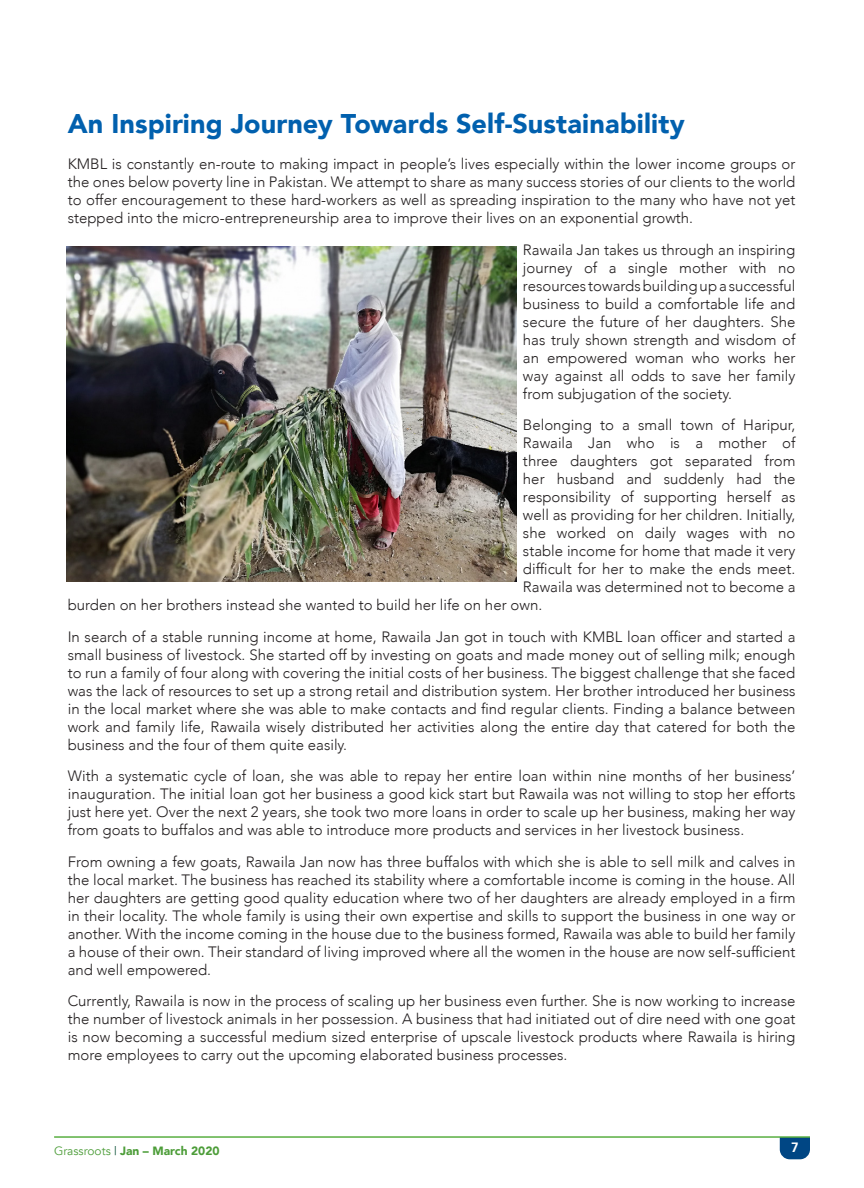
<style>
.page{position:relative;width:864px;height:1188px;background:#fff}
.page>*{position:absolute;margin:0;border:0;box-sizing:border-box;transform-origin:0 0}
.Bodyy{font:900 27px "Avenir";letter-spacing:.005em;color:#0160ae}
.Bodyy-2{font:300 15px/18px "Avenir";color:#231f20;text-align:justify}
.t1{font:700 13.5px "Frutiger 65";color:#fff}
.t2{font:900 12px "Avenir";color:#4d9d39}
.s1{font-weight:400}
.s2{font-weight:400;color:#084e33}
</style>
<div class="page">
<svg style="left:780px;top:1138px;width:30px;height:21px"></svg>
<hr style="left:54px;top:1136px;width:756px;height:2px;background:#59af41">
<img style="left:67px;top:246px;width:449px;height:335px">
<p class="Bodyy" style="left:68px;top:100px;width:619px">An Inspiring Journey Towards Self-Sustainability</p>
<p class="Bodyy-2" style="left:68px;top:155px;width:729px">KMBL is constantly en-route to making impact in people’s lives especially within the lower income groups or the ones below poverty line in Pakistan. We attempt to share as many success stories of our clients to the world to offer encouragement to these hard-workers as well as spreading inspiration to the many who have not yet stepped into the micro-entrepreneurship area to improve their lives on an exponential growth.</p>
<p class="Bodyy-2" style="left:523px;top:241px;width:274px">Rawaila Jan takes us through an inspiring journey of a single mother with no resources towards building up a successful business to build a comfortable life and secure the future of her daughters. She has truly shown strength and wisdom of an empowered woman who works her way against all odds to save her family from subjugation of the society.</p>
<p class="Bodyy-2" style="left:523px;top:416px;width:274px">Belonging to a small town of Haripur,</p>
<p class="Bodyy-2" style="left:523px;top:434px;width:274px">Rawaila Jan who is a mother of</p>
<p class="Bodyy-2" style="left:523px;top:452px;width:274px">three daughters got separated from</p>
<p class="Bodyy-2" style="left:523px;top:470px;width:274px">her husband and suddenly had the</p>
<p class="Bodyy-2" style="left:523px;top:488px;width:274px">responsibility of supporting herself as</p>
<p class="Bodyy-2" style="left:523px;top:506px;width:274px">well as providing for her children. Initially,</p>
<p class="Bodyy-2" style="left:523px;top:524px;width:274px">she worked on daily wages with no</p>
<p class="Bodyy-2" style="left:523px;top:542px;width:274px">stable income for home that made it very</p>
<p class="Bodyy-2" style="left:523px;top:560px;width:274px">difficult for her to make the ends meet.</p>
<p class="Bodyy-2" style="left:523px;top:578px;width:274px">Rawaila was determined not to become a</p>
<p class="Bodyy-2" style="left:68px;top:596px;width:476px">burden on her brothers instead she wanted to build her life on her own.</p>
<p class="Bodyy-2" style="left:68px;top:628px;width:729px">In search of a stable running income at home, Rawaila Jan got in touch with KMBL loan officer and started a small business of livestock. She started off by investing on goats and made money out of selling milk; enough to run a family of four along with covering the initial costs of her business. The biggest challenge that she faced was the lack of resources to set up a strong retail and distribution system. Her brother introduced her business in the local market where she was able to make contacts and find regular clients. Finding a balance between work and family life, Rawaila wisely distributed her activities along the entire day that catered for both the business and the four of them quite easily.</p>
<p class="Bodyy-2" style="left:68px;top:767px;width:729px">With a systematic cycle of loan, she was able to repay her entire loan within nine months of her business’ inauguration. The initial loan got her business a good kick start but Rawaila was not willing to stop her efforts just here yet. Over the next 2 years, she took two more loans in order to scale up her business, making her way from goats to buffalos and was able to introduce more products and services in her livestock business.</p>
<p class="Bodyy-2" style="left:68px;top:853px;width:729px">From owning a few goats, Rawaila Jan now has three buffalos with which she is able to sell milk and calves in the local market. The business has reached its stability where a comfortable income is coming in the house. All her daughters are getting good quality education where two of her daughters are already employed in a firm in their locality. The whole family is using their own expertise and skills to support the business in one way or another. With the income coming in the house due to the business formed, Rawaila was able to build her family a house of their own. Their standard of living improved where all the women in the house are now self-sufficient and well empowered.</p>
<p class="Bodyy-2" style="left:68px;top:992px;width:729px">Currently, Rawaila is now in the process of scaling up her business even further. She is now working to increase the number of livestock animals in her possession. A business that had initiated out of dire need with one goat is now becoming a successful medium sized enterprise of upscale livestock products where Rawaila is hiring more employees to carry out the upcoming elaborated business processes.</p>
<p class="t2" style="left:54px;top:1141px;width:167px"><span class="s1">Grassroots</span> <span class="s2">|</span> Jan – March 2020</p>
<p class="t1" style="left:791px;top:1140px;width:9px">7</p>
</div>
